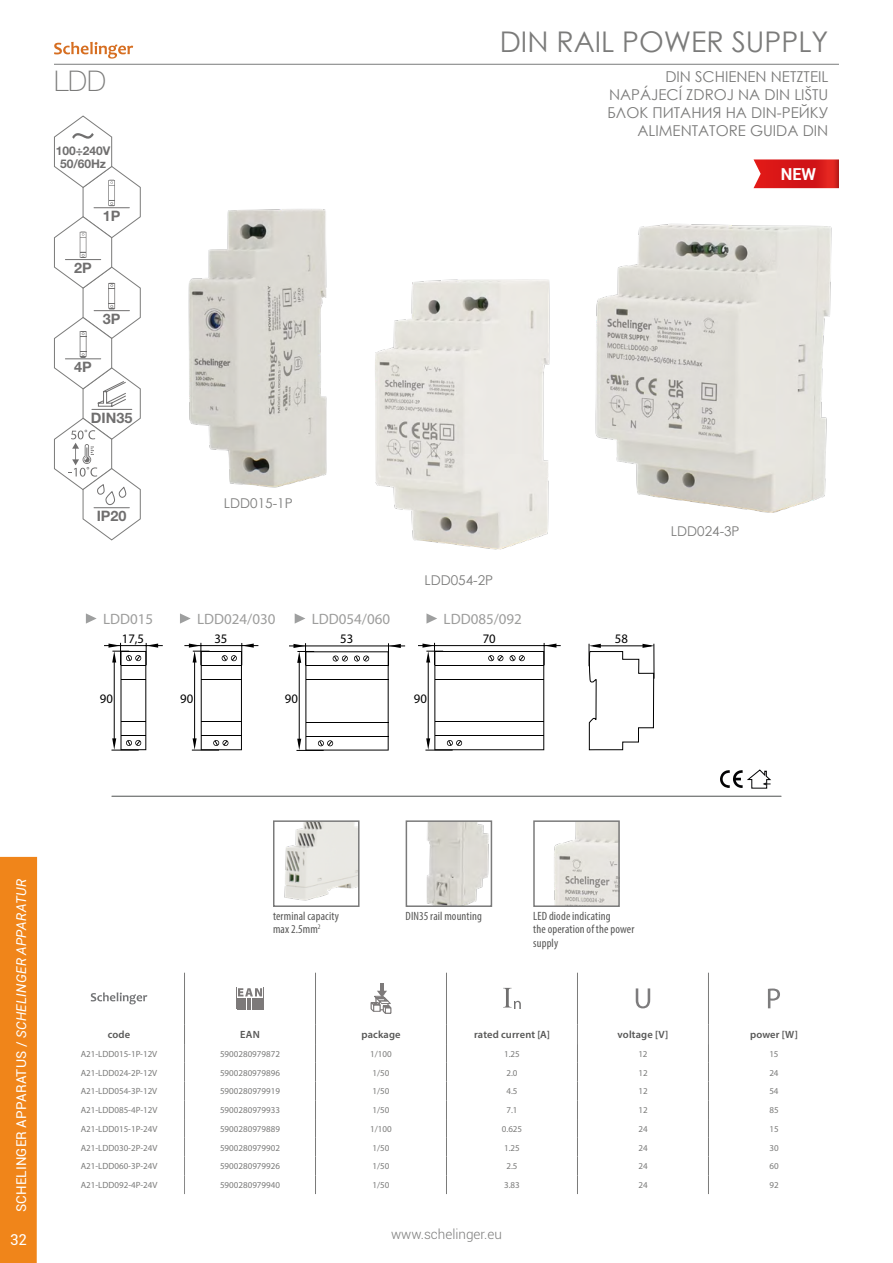
<style>
.page{position:relative;width:893px;height:1263px;background:#fff}
.page>*{position:absolute;margin:0;border:0;box-sizing:border-box;transform-origin:0 0}
.t1{font:28.5px "Century Gothic";color:#7b7b7a}
.t2{font:100 28.5px "Helvetica Neue LT Pro";color:#7b7b7a}
.t3{font:700 16.5px "Roboto";color:#fff}
.t4{font:15px/18px "Century Gothic";color:#7b7b7a;text-align:right}
.t5{font:15px "Myriad Pro";color:#9d9d9c}
.t6{font:15px "Roboto";color:#fff}
.t7{font:700 14.4px "Helvetica Neue LT Pro";color:#706f6f}
.t8{font:13.5px "Roboto";letter-spacing:.01em;color:#fff}
.t9{font:13.5px "Century Gothic";color:#7b7b7a}
.t10{font:300 13.5px "Roboto";color:#7b7b7a}
.t11{font:13.05px "Myriad Pro";color:#000}
.t12{font:condensed 12px/13.5px "Myriad Pro";letter-spacing:.01em;color:#575756}
.t13{font:700 12px/13px "Helvetica Neue LT Pro";color:#706f6f;text-align:center}
.t14{font:600 10.5px "Myriad Pro";letter-spacing:.015em;color:#575756}
.t15{font:9px "Myriad Pro";color:#7b7b7a}
.s1{font-style:italic}
</style>
<div class="page">
<hr style="left:54px;top:64px;width:785px;height:1px;background:#7a7c7b">
<svg style="left:54px;top:42px;width:79px;height:17px"></svg>
<svg style="left:86px;top:613px;width:11px;height:11px"></svg>
<svg style="left:180px;top:613px;width:11px;height:11px"></svg>
<svg style="left:295px;top:613px;width:10px;height:11px"></svg>
<svg style="left:426px;top:613px;width:11px;height:11px"></svg>
<hr style="left:184px;top:973px;width:1px;height:51px;background:#7b7b7a">
<hr style="left:315px;top:973px;width:1px;height:51px;background:#7b7b7a">
<hr style="left:446px;top:973px;width:1px;height:51px;background:#7b7b7a">
<hr style="left:577px;top:973px;width:1px;height:51px;background:#7b7b7a">
<hr style="left:708px;top:973px;width:1px;height:51px;background:#7b7b7a">
<svg style="left:315px;top:1024px;width:1px;height:170px"></svg>
<svg style="left:446px;top:1024px;width:1px;height:170px"></svg>
<svg style="left:577px;top:1024px;width:1px;height:170px"></svg>
<svg style="left:708px;top:1024px;width:1px;height:170px"></svg>
<svg style="left:184px;top:1024px;width:1px;height:170px"></svg>
<svg style="left:91px;top:992px;width:56px;height:12px"></svg>
<svg style="left:236px;top:988px;width:28px;height:21px"></svg>
<svg style="left:370px;top:983px;width:22px;height:31px"></svg>
<svg style="left:503px;top:988px;width:18px;height:21px"></svg>
<svg style="left:636px;top:988px;width:14px;height:20px"></svg>
<svg style="left:768px;top:988px;width:12px;height:20px"></svg>
<img style="left:188px;top:209px;width:139px;height:279px">
<img style="left:375px;top:279px;width:175px;height:271px">
<img style="left:595px;top:223px;width:237px;height:290px">
<svg style="left:54px;top:115px;width:87px;height:426px"></svg>
<img style="left:426px;top:823px;width:63px;height:81px">
<div style="left:406px;top:820px;width:86px;height:87px;border:2px solid #7a7a7a"></div>
<img style="left:554px;top:823px;width:63px;height:81px">
<div style="left:533px;top:820px;width:87px;height:87px;border:2px solid #7a7a7a"></div>
<img style="left:284px;top:823px;width:73px;height:78px">
<div style="left:273px;top:820px;width:87px;height:87px;border:2px solid #7a7a7a"></div>
<hr style="left:112px;top:796px;width:669px;height:1px;background:#7a7c7b">
<svg style="left:720px;top:769px;width:51px;height:20px"></svg>
<hr style="left:104px;top:645px;width:59px;height:1px;background:#000">
<svg style="left:109px;top:643px;width:49px;height:108px"></svg>
<hr style="left:289px;top:646px;width:116px;height:1px;background:#000">
<svg style="left:293px;top:643px;width:108px;height:108px"></svg>
<hr style="left:418px;top:645px;width:143px;height:1px;background:#000">
<svg style="left:422px;top:643px;width:134px;height:108px"></svg>
<hr style="left:184px;top:645px;width:74px;height:1px;background:#000">
<svg style="left:189px;top:643px;width:65px;height:108px"></svg>
<svg style="left:588px;top:644px;width:67px;height:107px"></svg>
<div style="left:0;top:857px;width:37px;height:406px;background:#f0851a"></div>
<svg style="left:753px;top:159px;width:86px;height:29px;background:#d92727"></svg>
<h1 class="t2" style="left:54px;top:65px;width:54px">LDD</h1>
<h3 class="t13" style="left:56px;top:144px;width:56px">100÷240V<br>50/60Hz</h3>
<h3 class="t7" style="left:103px;top:207px;width:19px">1P</h3>
<h3 class="t7" style="left:74px;top:259px;width:19px">2P</h3>
<h3 class="t7" style="left:103px;top:310px;width:19px">3P</h3>
<h3 class="t7" style="left:74px;top:358px;width:19px">4P</h3>
<h3 class="t7" style="left:91px;top:409px;width:43px">DIN35</h3>
<h3 class="t7" style="left:97px;top:507px;width:31px">IP20</h3>
<h3 class="t9" style="left:224px;top:494px;width:70px">LDD015-1P</h3>
<h1 class="t1" style="left:500px;top:22px;width:330px">DIN RAIL POWER SUPPLY</h1>
<h3 class="t4" style="left:607px;top:67px;width:222px">DIN SCHIENEN NETZTEIL<br>NAPÁJECÍ ZDROJ NA DIN LIŠTU<br>БЛОК ПИТАНИЯ НА DIN-РЕЙКУ<br>ALIMENTATORE GUIDA DIN</h3>
<h2 class="t3" style="left:781px;top:162px;width:37px">NEW</h2>
<h3 class="t9" style="left:424px;top:570px;width:70px">LDD054-2P</h3>
<h3 class="t9" style="left:671px;top:522px;width:70px">LDD024-3P</h3>
<h3 class="t5" style="left:103px;top:609px;width:52px">LDD015</h3>
<h3 class="t5" style="left:197px;top:609px;width:80px">LDD024/030</h3>
<h3 class="t5" style="left:312px;top:609px;width:80px">LDD054/060</h3>
<h3 class="t5" style="left:444px;top:609px;width:80px">LDD085/092</h3>
<h3 class="t11" style="left:122px;top:630px;width:24px">17,5</h3>
<h3 class="t11" style="left:100px;top:690px;width:15px">90</h3>
<h3 class="t11" style="left:180px;top:690px;width:15px">90</h3>
<h3 class="t11" style="left:214px;top:630px;width:15px">35</h3>
<h3 class="t11" style="left:285px;top:690px;width:15px">90</h3>
<h3 class="t11" style="left:340px;top:631px;width:15px">53</h3>
<h3 class="t11" style="left:414px;top:690px;width:15px">90</h3>
<h3 class="t11" style="left:483px;top:630px;width:15px">70</h3>
<h3 class="t11" style="left:615px;top:631px;width:15px">58</h3>
<h3 class="t8" style="left:12px;top:1212px;width:334px;rotate:-90deg">SCHELINGER APPARATUS / <span class="s1">SCHELINGER APPARATUR</span></h3>
<h3 class="t8" style="left:12px;top:1126px;width:163px;rotate:-90deg">SCHELINGER APPARATUS</h3>
<h3 class="t6" style="left:10px;top:1229px;width:18px">32</h3>
<h3 class="t12" style="left:273px;top:909px;width:67px">terminal capacity max 2.5mm<sup>2</sup></h3>
<h3 class="t12" style="left:406px;top:909px;width:78px">DIN35 rail mounting</h3>
<h3 class="t12" style="left:533px;top:909px;width:103px">LED diode indicating<br>the operation of the power supply</h3>
<p class="t14" style="left:108px;top:1028px;width:24px">code</p>
<p class="t14" style="left:240px;top:1028px;width:21px">EAN</p>
<p class="t14" style="left:361px;top:1028px;width:41px">package</p>
<p class="t14" style="left:474px;top:1028px;width:77px">rated current [A]</p>
<p class="t14" style="left:618px;top:1028px;width:52px">voltage [V]</p>
<p class="t14" style="left:750px;top:1028px;width:49px">power [W]</p>
<p class="t15" style="left:81px;top:1048px;width:78px">A21-LDD015-1P-12V</p>
<p class="t15" style="left:220px;top:1048px;width:62px">5900280979872</p>
<p class="t15" style="left:370px;top:1048px;width:23px">1/100</p>
<p class="t15" style="left:504px;top:1048px;width:17px">1.25</p>
<p class="t15" style="left:638px;top:1048px;width:11px">12</p>
<p class="t15" style="left:769px;top:1048px;width:11px">15</p>
<p class="t15" style="left:81px;top:1067px;width:78px">A21-LDD024-2P-12V</p>
<p class="t15" style="left:220px;top:1067px;width:62px">5900280979896</p>
<p class="t15" style="left:373px;top:1067px;width:18px">1/50</p>
<p class="t15" style="left:506px;top:1067px;width:13px">2.0</p>
<p class="t15" style="left:638px;top:1067px;width:11px">12</p>
<p class="t15" style="left:769px;top:1067px;width:11px">24</p>
<p class="t15" style="left:81px;top:1086px;width:78px">A21-LDD054-3P-12V</p>
<p class="t15" style="left:220px;top:1086px;width:62px">5900280979919</p>
<p class="t15" style="left:373px;top:1086px;width:18px">1/50</p>
<p class="t15" style="left:506px;top:1086px;width:13px">4.5</p>
<p class="t15" style="left:638px;top:1086px;width:11px">12</p>
<p class="t15" style="left:769px;top:1086px;width:11px">54</p>
<p class="t15" style="left:81px;top:1104px;width:78px">A21-LDD085-4P-12V</p>
<p class="t15" style="left:220px;top:1104px;width:62px">5900280979933</p>
<p class="t15" style="left:373px;top:1104px;width:18px">1/50</p>
<p class="t15" style="left:506px;top:1104px;width:13px">7.1</p>
<p class="t15" style="left:638px;top:1104px;width:11px">12</p>
<p class="t15" style="left:769px;top:1104px;width:11px">85</p>
<p class="t15" style="left:81px;top:1123px;width:78px">A21-LDD015-1P-24V</p>
<p class="t15" style="left:220px;top:1123px;width:62px">5900280979889</p>
<p class="t15" style="left:370px;top:1123px;width:23px">1/100</p>
<p class="t15" style="left:502px;top:1123px;width:22px">0.625</p>
<p class="t15" style="left:638px;top:1123px;width:11px">24</p>
<p class="t15" style="left:769px;top:1123px;width:11px">15</p>
<p class="t15" style="left:81px;top:1142px;width:78px">A21-LDD030-2P-24V</p>
<p class="t15" style="left:220px;top:1142px;width:62px">5900280979902</p>
<p class="t15" style="left:373px;top:1142px;width:18px">1/50</p>
<p class="t15" style="left:504px;top:1142px;width:17px">1.25</p>
<p class="t15" style="left:638px;top:1142px;width:11px">24</p>
<p class="t15" style="left:769px;top:1142px;width:11px">30</p>
<p class="t15" style="left:81px;top:1161px;width:78px">A21-LDD060-3P-24V</p>
<p class="t15" style="left:220px;top:1161px;width:62px">5900280979926</p>
<p class="t15" style="left:373px;top:1161px;width:18px">1/50</p>
<p class="t15" style="left:506px;top:1161px;width:13px">2.5</p>
<p class="t15" style="left:638px;top:1161px;width:11px">24</p>
<p class="t15" style="left:769px;top:1161px;width:11px">60</p>
<p class="t15" style="left:81px;top:1179px;width:78px">A21-LDD092-4P-24V</p>
<p class="t15" style="left:220px;top:1179px;width:62px">5900280979940</p>
<p class="t15" style="left:373px;top:1179px;width:18px">1/50</p>
<p class="t15" style="left:504px;top:1179px;width:17px">3.83</p>
<p class="t15" style="left:638px;top:1179px;width:11px">24</p>
<p class="t15" style="left:769px;top:1179px;width:11px">92</p>
<h3 class="t10" style="left:391px;top:1224px;width:112px">www.schelinger.eu</h3>
</div>
